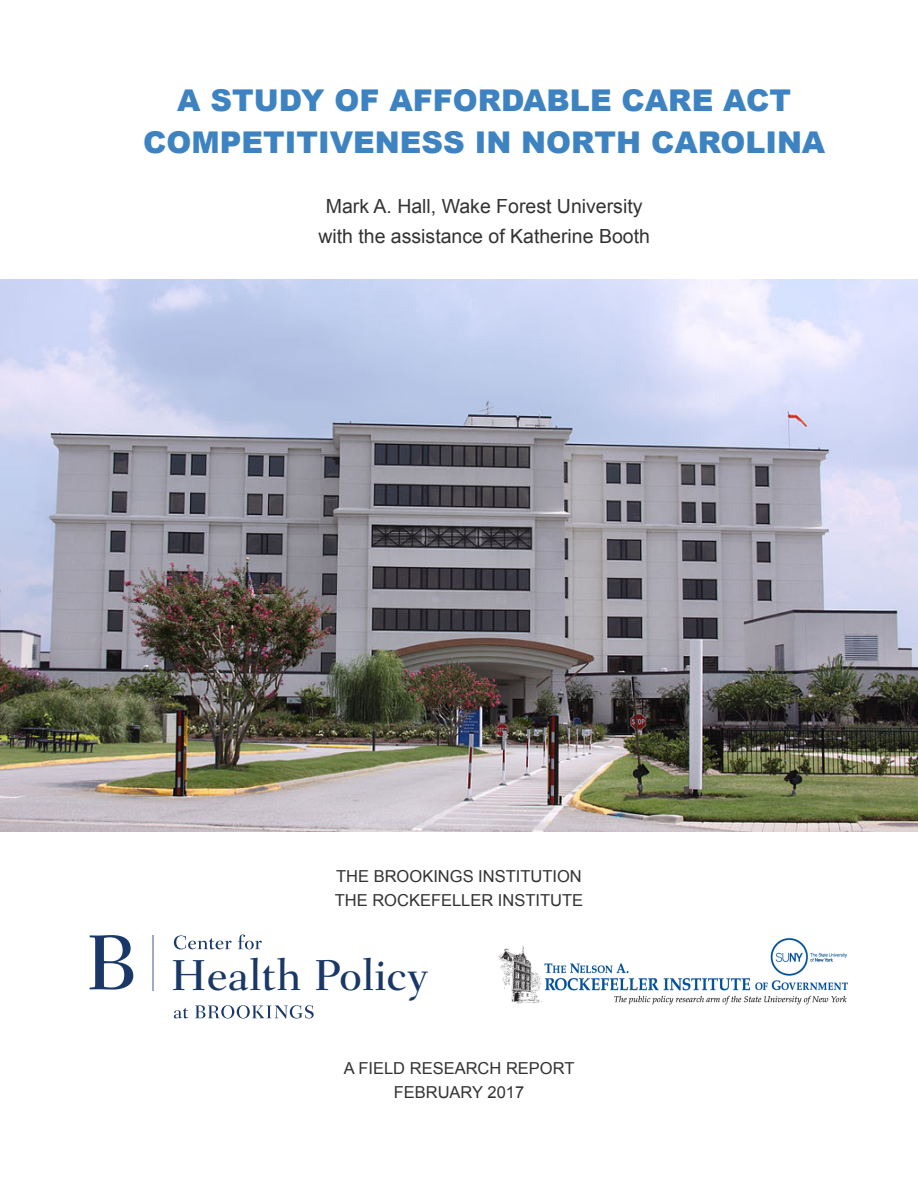
<style>
.page{position:relative;width:918px;height:1188px;background:#fff}
.page>*{position:absolute;margin:0;border:0;box-sizing:border-box;transform-origin:0 0}
.t1{font:500 44.1px "Fairfield LT Std";color:#193867}
.t2{font:900 30px/42px "Arial";color:#3e83c1;text-align:center}
.t3{font:19.5px/30px "Arial";color:#333;text-align:center}
.t4{font:16.5px/24px "Arial";color:#333}
</style>
<div class="page">
<svg style="left:174px;top:1008px;width:14px;height:10px"></svg>
<svg style="left:195px;top:1005px;width:119px;height:14px"></svg>
<hr style="left:152px;top:935px;width:1px;height:55px;background:#9daacb">
<svg style="left:90px;top:935px;width:43px;height:55px"></svg>
<svg style="left:174px;top:935px;width:58px;height:14px"></svg>
<svg style="left:238px;top:935px;width:24px;height:14px"></svg>
<img style="left:497px;top:938px;width:351px;height:67px">
<img style="left:0;top:279px;width:918px;height:553px">
<h2 class="t2" style="left:143px;top:79px;width:684px">A STUDY OF AFFORDABLE CARE ACT<br>COMPETITIVENESS IN NORTH CAROLINA</h2>
<p class="t3" style="left:318px;top:192px;width:333px">Mark A. Hall, Wake Forest University with the assistance of Katherine Booth</p>
<p class="t4" style="left:335px;top:864px;width:250px">THE BROOKINGS INSTITUTION<br>THE ROCKEFELLER INSTITUTE</p>
<h1 class="t1" style="left:171px;top:950px;width:258px">Health Policy</h1>
<p class="t4" style="left:344px;top:1056px;width:232px;text-align:center">A FIELD RESEARCH REPORT<br>FEBRUARY 2017</p>
</div>
